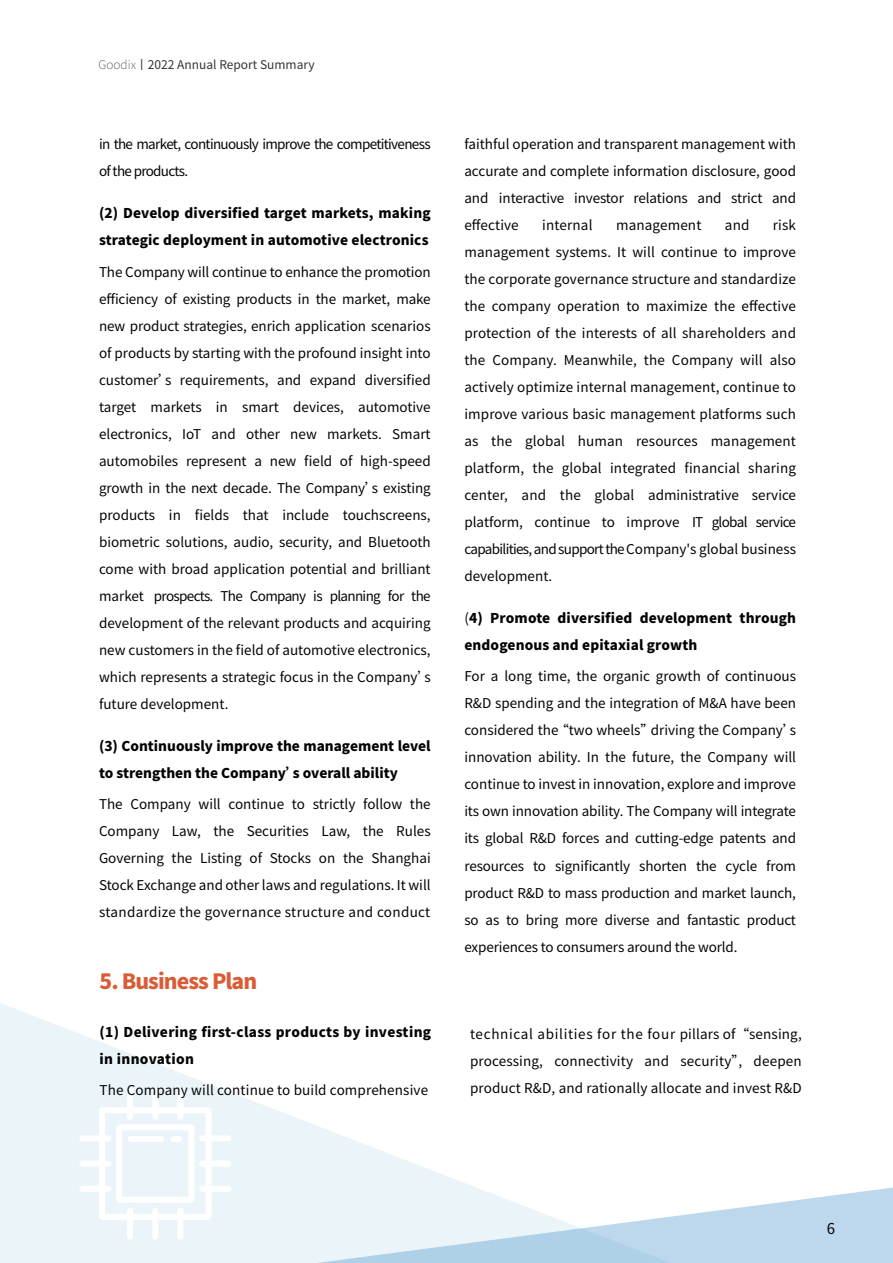
<style>
.page{position:relative;width:893px;height:1263px;background:#fff}
.page>*{position:absolute;margin:0;border:0;box-sizing:border-box;transform-origin:0 0}
.t1{font:800 21px "Source Han Sans SC";letter-spacing:-.045em;color:#d85c36}
.t2{font:15px "Source Han Sans SC";color:#030303}
.t3{font:13.5px/27px "Source Han Sans SC";color:#030303;text-align:justify}
.t4{font:800 13.5px/27px "Source Han Sans SC";letter-spacing:.01em;color:#030303}
.t5{font:13.5px/27px "Source Han Sans SC";letter-spacing:-.05em;color:#030303}
.t6{font:12px "Source Han Sans SC";color:#333334}
.s1{font-weight:200}
.s2{font-weight:400}
</style>
<div class="page">
<svg style="left:671px;top:1187px;width:222px;height:76px"></svg>
<svg style="left:0;top:1003px;width:671px;height:260px"></svg>
<svg style="left:79px;top:1087px;width:153px;height:153px"></svg>
<p class="t6" style="left:99px;top:58px;width:218px"><span class="s1">Goodix</span>丨2022 Annual Report Summary</p>
<p class="t5" style="left:99px;top:131px;width:333px">in the market, continuously improve the competitiveness of the products.</p>
<p class="t4" style="left:99px;top:200px;width:333px">(2) Develop diversified target markets, making strategic deployment in automotive electronics</p>
<p class="t3" style="left:99px;top:259px;width:333px">The Company will continue to enhance the promotion efficiency of existing products in the market, make new product strategies, enrich application scenarios of products by starting with the profound insight into customer’s requirements, and expand diversified target markets in smart devices, automotive electronics, IoT and other new markets. Smart automobiles represent a new field of high-speed growth in the next decade. The Company’s existing products in fields that include touchscreens, biometric solutions, audio, security, and Bluetooth come with broad application potential and brilliant market prospects. The Company is planning for the development of the relevant products and acquiring new customers in the field of automotive electronics, which represents a strategic focus in the Company’s future development.</p>
<p class="t4" style="left:99px;top:733px;width:333px">(3) Continuously improve the management level to strengthen the Company’s overall ability</p>
<p class="t3" style="left:99px;top:791px;width:333px">The Company will continue to strictly follow the Company Law, the Securities Law, the Rules Governing the Listing of Stocks on the Shanghai Stock Exchange and other laws and regulations. It will standardize the governance structure and conduct</p>
<h1 class="t1" style="left:100px;top:969px;width:159px">5. Business Plan</h1>
<p class="t4" style="left:100px;top:1018px;width:333px">(1) Delivering first-class products by investing in innovation</p>
<p class="t3" style="left:100px;top:1077px;width:330px">The Company will continue to build comprehensive</p>
<p class="t3" style="left:464px;top:131px;width:333px">faithful operation and transparent management with accurate and complete information disclosure, good and interactive investor relations and strict and effective</p>
<p class="t3" style="left:464px;top:212px;width:333px;text-indent:309px">risk management systems. It will continue to improve the corporate governance structure and standardize the company operation to maximize the effective protection of the interests of all shareholders and the Company. Meanwhile, the Company will also actively optimize internal management, continue to improve various basic management platforms such as the global human resources management platform, the global integrated financial sharing center, and the global administrative service platform, continue to improve IT global service capabilities, and support the Company's global business development.</p>
<p class="t4" style="left:464px;top:605px;width:333px"><span class="s2">(</span>4) Promote diversified development through endogenous and epitaxial growth</p>
<p class="t3" style="left:464px;top:663px;width:333px">For a long time, the organic growth of continuous R&amp;D spending and the integration of M&amp;A have been considered the “two wheels”driving the Company’s innovation ability. In the future, the Company will continue to invest in innovation, explore and improve its own innovation ability. The Company will integrate its global R&amp;D forces and cutting-edge patents and resources to significantly shorten the cycle from product R&amp;D to mass production and market launch, so as to bring more diverse and fantastic product experiences to consumers around the world.</p>
<p class="t3" style="left:542px;top:212px;width:52px">internal</p>
<p class="t3" style="left:616px;top:212px;width:87px">management</p>
<p class="t3" style="left:725px;top:212px;width:26px">and</p>
<p class="t3" style="left:470px;top:1021px;width:333px">technical abilities for the four pillars of “sensing, processing, connectivity and security”, deepen product R&amp;D, and rationally allocate and invest R&amp;D</p>
<p class="t2" style="left:827px;top:1220px;width:10px">6</p>
</div>
